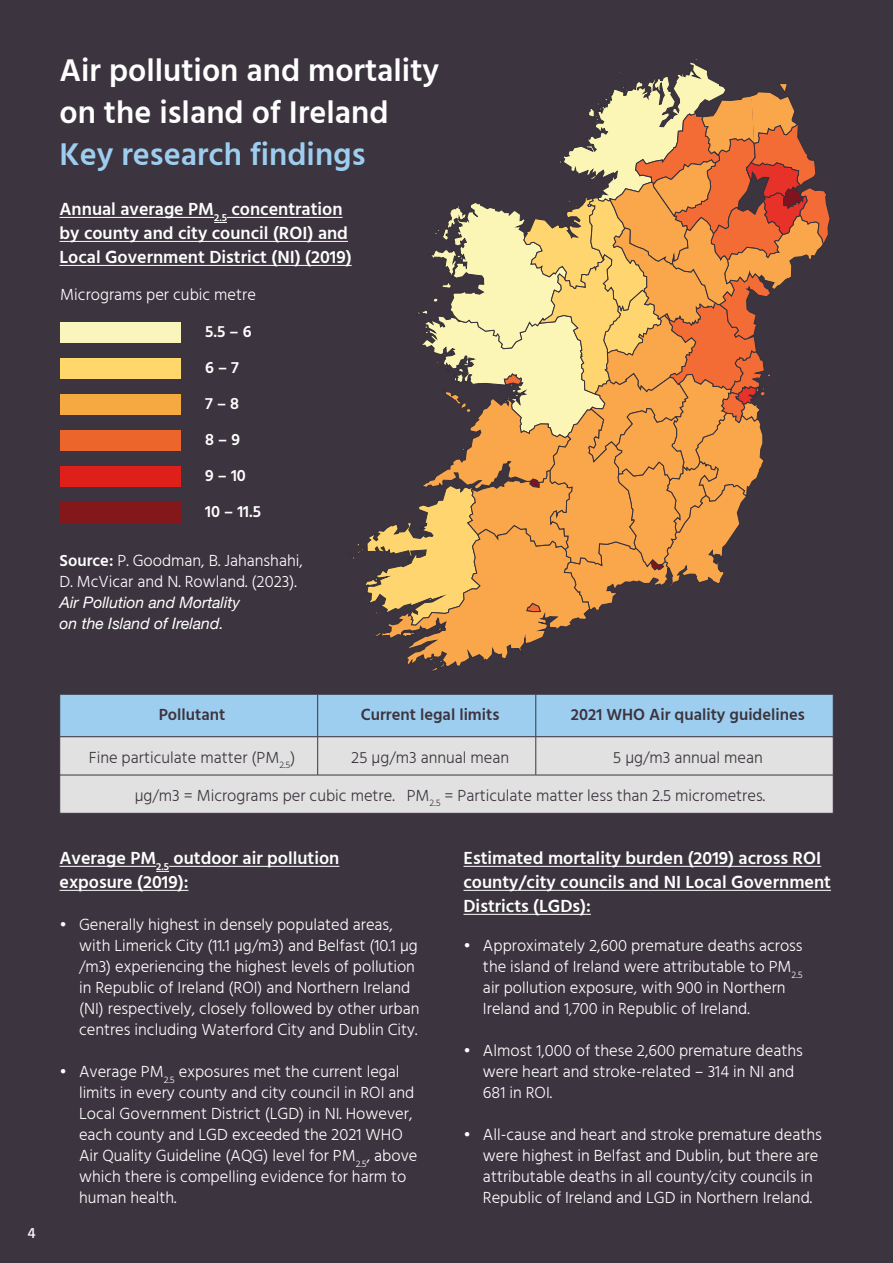
<style>
.page{position:relative;width:893px;height:1263px;background:#3c343e}
.page>*{position:absolute;margin:0;border:0;box-sizing:border-box;transform-origin:0 0}
.Headers{font:600 32.25px/42px "Hind";color:#fff}
.Body_Copy{font:600 18px/24px "Hind";color:#fff}
.Body_Copy-2{font:300 16.5px/21px "Hind";color:#fff}
.Body_Copy_White_Text{font:300 16.5px "Hind";color:#3c343e}
.Body_Copy_White_Text-2{font:600 16.5px "Hind";color:#3c343e}
.Body_Copy-3{font:600 16.5px "Hind";color:#fff}
.Body_Copy_White_Text-3{font:300 16.5px "Hind";color:#fff}
.Body_Copy-4{font:italic 15.75px/21px "Helvetica Neue";color:#fff}
.t1{font:500 15px "Hind";color:#fff}
.s1{color:#9dcef0}
.s2{font-weight:600}
</style>
<div class="page">
<hr style="left:60px;top:866px;width:96px;height:1px;background:#fff">
<svg style="left:156px;top:871px;width:13px;height:1px"></svg>
<hr style="left:169px;top:866px;width:170px;height:1px;background:#fff">
<hr style="left:60px;top:890px;width:128px;height:1px;background:#fff">
<hr style="left:60px;top:217px;width:154px;height:1px;background:#fff">
<svg style="left:214px;top:222px;width:13px;height:1px"></svg>
<hr style="left:227px;top:217px;width:116px;height:1px;background:#fff">
<hr style="left:60px;top:241px;width:288px;height:1px;background:#fff">
<hr style="left:60px;top:265px;width:292px;height:1px;background:#fff">
<hr style="left:463px;top:866px;width:358px;height:1px;background:#fff">
<hr style="left:463px;top:890px;width:368px;height:1px;background:#fff">
<hr style="left:463px;top:914px;width:128px;height:1px;background:#fff">
<div style="left:60px;top:695px;width:773px;height:41px;background:#9dcef0"></div>
<div style="left:60px;top:737px;width:773px;height:76px;background:#e1e1e1"></div>
<hr style="left:317px;top:737px;width:1px;height:38px;background:#3c343e">
<hr style="left:535px;top:737px;width:1px;height:38px;background:#3c343e">
<hr style="left:60px;top:775px;width:258px;height:1px;background:#3c343e">
<hr style="left:318px;top:775px;width:218px;height:1px;background:#3c343e">
<hr style="left:536px;top:775px;width:297px;height:1px;background:#3c343e">
<hr style="left:317px;top:694px;width:1px;height:42px;background:#3c343e">
<hr style="left:535px;top:694px;width:1px;height:42px;background:#3c343e">
<div style="left:60px;top:322px;width:120px;height:20px;background:#faf5bd"></div>
<div style="left:60px;top:358px;width:120px;height:20px;background:#ffd76b"></div>
<div style="left:60px;top:394px;width:120px;height:20px;background:#f7a941"></div>
<div style="left:60px;top:430px;width:120px;height:21px;background:#ec652b"></div>
<div style="left:60px;top:466px;width:120px;height:21px;background:#df201a"></div>
<div style="left:60px;top:503px;width:120px;height:20px;background:#84171a"></div>
<svg style="left:349px;top:59px;width:481px;height:612px"></svg>
<p class="Headers" style="left:60px;top:52px;width:381px">Air pollution and mortality on the island of Ireland<br><span class="s1">Key research findings</span></p>
<p class="Body_Copy" style="left:60px;top:198px;width:294px">Annual average PM<sub>2.5</sub> concentration by county and city council (ROI) and<br>Local Government District (NI) (2019)</p>
<p class="Body_Copy_White_Text-3" style="left:60px;top:284px;width:197px">Micrograms per cubic metre</p>
<p class="Body_Copy-3" style="left:205px;top:320px;width:48px">5.5 – 6</p>
<p class="Body_Copy-3" style="left:205px;top:356px;width:35px">6 – 7</p>
<p class="Body_Copy-3" style="left:205px;top:392px;width:35px">7 – 8</p>
<p class="Body_Copy-3" style="left:205px;top:428px;width:36px">8 – 9</p>
<p class="Body_Copy-3" style="left:205px;top:464px;width:42px">9 – 10</p>
<p class="Body_Copy-3" style="left:205px;top:500px;width:57px">10 – 11.5</p>
<p class="Body_Copy-2" style="left:60px;top:551px;width:245px"><span class="s2">Source:</span> P. Goodman, B. Jahanshahi,<br>D. McVicar and N. Rowland. (2023).</p>
<p class="Body_Copy-4" style="left:60px;top:593px;width:182px">Air Pollution and Mortality on the Island of Ireland.</p>
<p class="t1" style="left:28px;top:1223px;width:10px">4</p>
<p class="Body_Copy_White_Text-2" style="left:159px;top:703px;width:68px">Pollutant</p>
<p class="Body_Copy_White_Text-2" style="left:361px;top:703px;width:140px">Current legal limits</p>
<p class="Body_Copy_White_Text-2" style="left:571px;top:703px;width:235px">2021 WHO Air quality guidelines</p>
<p class="Body_Copy_White_Text" style="left:89px;top:746px;width:208px">Fine particulate matter (PM<sub>2.5</sub>)</p>
<p class="Body_Copy_White_Text" style="left:351px;top:746px;width:160px">25 µg/m3 annual mean</p>
<p class="Body_Copy_White_Text" style="left:613px;top:746px;width:151px">5 μg/m3 annual mean</p>
<p class="Body_Copy_White_Text" style="left:135px;top:784px;width:632px">μg/m3 = Micrograms per cubic metre. PM<sub>2.5</sub> = Particulate matter less than 2.5 micrometres.</p>
<p class="Body_Copy" style="left:60px;top:847px;width:281px">Average PM<sub>2.5</sub> outdoor air pollution</p>
<p class="Body_Copy" style="left:60px;top:871px;width:130px">exposure (2019):</p>
<p class="Body_Copy-2" style="left:79px;top:915px;width:342px;text-indent:-19px">• Generally highest in densely populated areas, with Limerick City (11.1 μg/m3) and Belfast (10.1 μg /m3) experiencing the highest levels of pollution in Republic of Ireland (ROI) and Northern Ireland (NI) respectively, closely followed by other urban centres including Waterford City and Dublin City.</p>
<p class="Body_Copy-2" style="left:79px;top:1062px;width:340px;text-indent:-19px">• Average PM<sub>2.5</sub> exposures met the current legal limits in every county and city council in ROI and Local Government District (LGD) in NI. However, each county and LGD exceeded the 2021 WHO Air Quality Guideline (AQG) level for PM<sub>2.5</sub>, above which there is compelling evidence for harm to human health.</p>
<p class="Body_Copy" style="left:463px;top:847px;width:369px">Estimated mortality burden (2019) across ROI county/city councils and NI Local Government<br>Districts (LGDs):</p>
<p class="Body_Copy-2" style="left:483px;top:936px;width:321px;text-indent:-19px">• Approximately 2,600 premature deaths across the island of Ireland were attributable to PM<sub>2.5 </sub>air pollution exposure, with 900 in Northern Ireland and 1,700 in Republic of Ireland.</p>
<p class="Body_Copy-2" style="left:483px;top:1041px;width:321px;text-indent:-19px">• Almost 1,000 of these 2,600 premature deaths were heart and stroke-related – 314 in NI and<br>681 in ROI.</p>
<p class="Body_Copy-2" style="left:483px;top:1125px;width:340px;text-indent:-19px">• All-cause and heart and stroke premature deaths were highest in Belfast and Dublin, but there are attributable deaths in all county/city councils in Republic of Ireland and LGD in Northern Ireland.</p>
</div>
